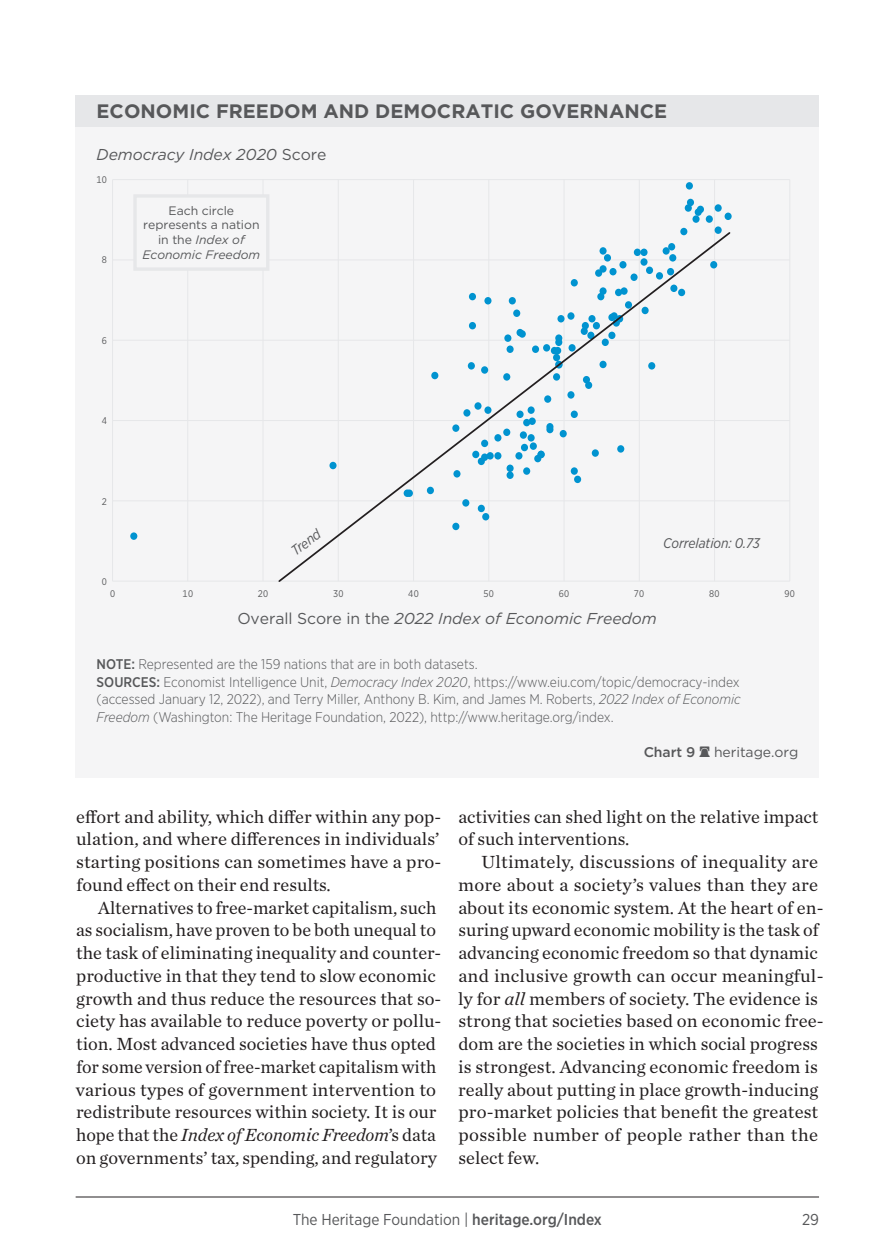
<style>
.page{position:relative;width:882px;height:1260px;background:#fff}
.page>*{position:absolute;margin:0;border:0;box-sizing:border-box;transform-origin:0 0}
.t1{font:700 19.43px "Gotham";color:#57585a}
.Body_Text{font:18.38px/22.8px "Chronicle Text G1";color:#231f20}
.t2{font:italic 15.75px "Gotham";letter-spacing:-.005em;color:#57585a}
.t3{font:15.75px "Gotham Narrow";color:#57585a}
.t4{font:300 14px/17.5px "Gotham Narrow";color:#57585a}
.t5{font:italic 14px "Gotham Narrow";letter-spacing:-.005em;color:#57585a}
.t6{font:14px "Gotham";letter-spacing:-.005em;color:#57585a}
.t7{font:12.25px/14.7px "Gotham";letter-spacing:-.005em;color:#57585a;text-align:center}
.t8{font:9.62px "Gotham Narrow";letter-spacing:.03em;color:#57585a}
.s1{font-style:normal}
.s2{font-style:italic}
.s3{font-weight:500}
.s4{font-family:"THF";font-size:10.5px}
</style>
<div class="page">
<hr style="left:76px;top:1197px;width:743px;height:1px;background:#231f20">
<div style="left:76px;top:127px;width:743px;height:651px;background:#f5f5f6"></div>
<div style="left:76px;top:95px;width:743px;height:32px;background:#e6e7e9"></div>
<hr style="left:113px;top:179px;width:677px;height:1px;background:#e6e7e9">
<hr style="left:113px;top:259px;width:677px;height:1px;background:#e6e7e9">
<hr style="left:113px;top:340px;width:677px;height:1px;background:#e6e7e9">
<hr style="left:113px;top:420px;width:677px;height:1px;background:#e6e7e9">
<hr style="left:113px;top:500px;width:677px;height:1px;background:#e6e7e9">
<hr style="left:789px;top:180px;width:1px;height:401px;background:#e6e7e9">
<hr style="left:714px;top:180px;width:1px;height:401px;background:#e6e7e9">
<hr style="left:639px;top:180px;width:1px;height:401px;background:#e6e7e9">
<hr style="left:564px;top:180px;width:1px;height:401px;background:#e6e7e9">
<hr style="left:488px;top:180px;width:1px;height:401px;background:#e6e7e9">
<hr style="left:413px;top:180px;width:1px;height:401px;background:#e6e7e9">
<hr style="left:338px;top:180px;width:1px;height:401px;background:#e6e7e9">
<hr style="left:263px;top:180px;width:1px;height:401px;background:#e6e7e9">
<hr style="left:187px;top:180px;width:1px;height:401px;background:#e6e7e9">
<hr style="left:112px;top:180px;width:1px;height:401px;background:#e6e7e9">
<hr style="left:113px;top:581px;width:677px;height:1px;background:#e6e7e9">
<div style="left:692px;top:215px;width:8px;height:8px;background:#0093d0;border-radius:50%"></div>
<div style="left:685px;top:204px;width:7px;height:8px;background:#0093d0;border-radius:50%"></div>
<div style="left:695px;top:208px;width:7px;height:8px;background:#0093d0;border-radius:50%"></div>
<div style="left:697px;top:206px;width:7px;height:7px;background:#0093d0;border-radius:50%"></div>
<div style="left:680px;top:228px;width:7px;height:7px;background:#0093d0;border-radius:50%"></div>
<div style="left:687px;top:199px;width:7px;height:7px;background:#0093d0;border-radius:50%"></div>
<div style="left:725px;top:213px;width:7px;height:7px;background:#0093d0;border-radius:50%"></div>
<div style="left:130px;top:532px;width:7px;height:8px;background:#0093d0;border-radius:50%"></div>
<div style="left:715px;top:226px;width:7px;height:8px;background:#0093d0;border-radius:50%"></div>
<div style="left:706px;top:215px;width:7px;height:8px;background:#0093d0;border-radius:50%"></div>
<div style="left:715px;top:204px;width:7px;height:8px;background:#0093d0;border-radius:50%"></div>
<div style="left:686px;top:182px;width:7px;height:8px;background:#0093d0;border-radius:50%"></div>
<svg style="left:278px;top:230px;width:453px;height:352px"></svg>
<div style="left:135px;top:196px;width:133px;height:73px;background:#f5f5f6"></div>
<div style="left:133px;top:194px;width:136px;height:77px;border:3px solid #e6e7e9"></div>
<p class="t1" style="left:97px;top:98px;width:572px">ECONOMIC FREEDOM AND DEMOCRATIC GOVERNANCE</p>
<p class="t2" style="left:97px;top:144px;width:231px">Democracy Index 2020 <span class="s1">Score</span></p>
<p class="t8" style="left:96px;top:174px;width:12px">10</p>
<p class="t8" style="left:102px;top:254px;width:7px">8</p>
<p class="t8" style="left:102px;top:334px;width:7px">6</p>
<p class="t8" style="left:102px;top:415px;width:7px">4</p>
<p class="t8" style="left:102px;top:495px;width:7px">2</p>
<p class="t8" style="left:102px;top:576px;width:7px">0</p>
<p class="t7" style="left:143px;top:203px;width:119px">Each circle represents a nation in the <span class="s2">Index of<br>Economic Freedom</span></p>
<p class="t5" style="left:288px;top:545px;width:35px;rotate:-37deg">Trend</p>
<p class="t5" style="left:663px;top:535px;width:98px">Correlation: 0.73</p>
<p class="t8" style="left:110px;top:588px;width:7px">0</p>
<p class="t8" style="left:183px;top:588px;width:12px">10</p>
<p class="t8" style="left:258px;top:588px;width:12px">20</p>
<p class="t8" style="left:333px;top:588px;width:12px">30</p>
<p class="t8" style="left:408px;top:588px;width:12px">40</p>
<p class="t8" style="left:484px;top:588px;width:12px">50</p>
<p class="t8" style="left:559px;top:588px;width:12px">60</p>
<p class="t8" style="left:634px;top:588px;width:12px">70</p>
<p class="t8" style="left:709px;top:588px;width:12px">80</p>
<p class="t8" style="left:784px;top:588px;width:12px">90</p>
<p class="t2" style="left:237px;top:609px;width:421px"><span class="s1">Overall Score in the</span> 2022 Index of Economic Freedom</p>
<p class="t4" style="left:97px;top:655px;width:646px"><span class="s3">NOTE:</span> Represented are the 159 nations that are in both datasets.<br><span class="s3">SOURCES:</span> Economist Intelligence Unit, <span class="s2">Democracy Index 2020</span>, https://www.eiu.com/topic/democracy-index (accessed January 12, 2022), and Terry Miller, Anthony B. Kim, and James M. Roberts, <span class="s2">2022 Index of Economic Freedom</span> (Washington: The Heritage Foundation, 2022), http://www.heritage.org/index.</p>
<p class="t6" style="left:644px;top:743px;width:156px"><span class="s3">Chart 9</span> <span class="s4">A</span> heritage.org</p>
<p class="Body_Text" style="left:76px;top:804px;width:367px;text-align:justify">effort and ability, which differ within any pop&shy;ulation, and where differences in individuals’ starting positions can sometimes have a pro&shy;found effect on their end results.</p>
<p class="Body_Text" style="left:76px;top:895px;width:367px;text-indent:22px">Alternatives to free-market capitalism, such as socialism, have proven to be both unequal to the task of eliminating inequality and counter&shy;productive in that they tend to slow economic growth and thus reduce the resources that so&shy;ciety has available to reduce poverty or pollu&shy;tion. Most advanced societies have thus opted for some version of free-market capitalism with various types of government intervention to redistribute resources within society. It is our hope that the <span class="s2">Index of Economic Freedom</span>’s data on governments’ tax, spending, and regulatory</p>
<p class="Body_Text" style="left:458px;top:804px;width:362px">activities can shed light on the relative impact of such interventions.</p>
<p class="Body_Text" style="left:458px;top:849px;width:367px;text-indent:23px">Ultimately, discussions of inequality are more about a society’s values than they are about its economic system. At the heart of en&shy;suring upward economic mobility is the task of advancing economic freedom so that dynamic and inclusive growth can occur meaningful&shy;ly for <span class="s2">all</span> members of society. The evidence is strong that societies based on economic free&shy;dom are the societies in which social progress is strongest. Advancing economic freedom is really about putting in place growth-inducing pro-market policies that benefit the greatest possible number of people rather than the select few.</p>
<p class="t3" style="left:293px;top:1209px;width:311px">The Heritage Foundation | <span class="s3">heritage.org/Index</span></p>
<p class="t3" style="left:802px;top:1209px;width:19px">29</p>
</div>
